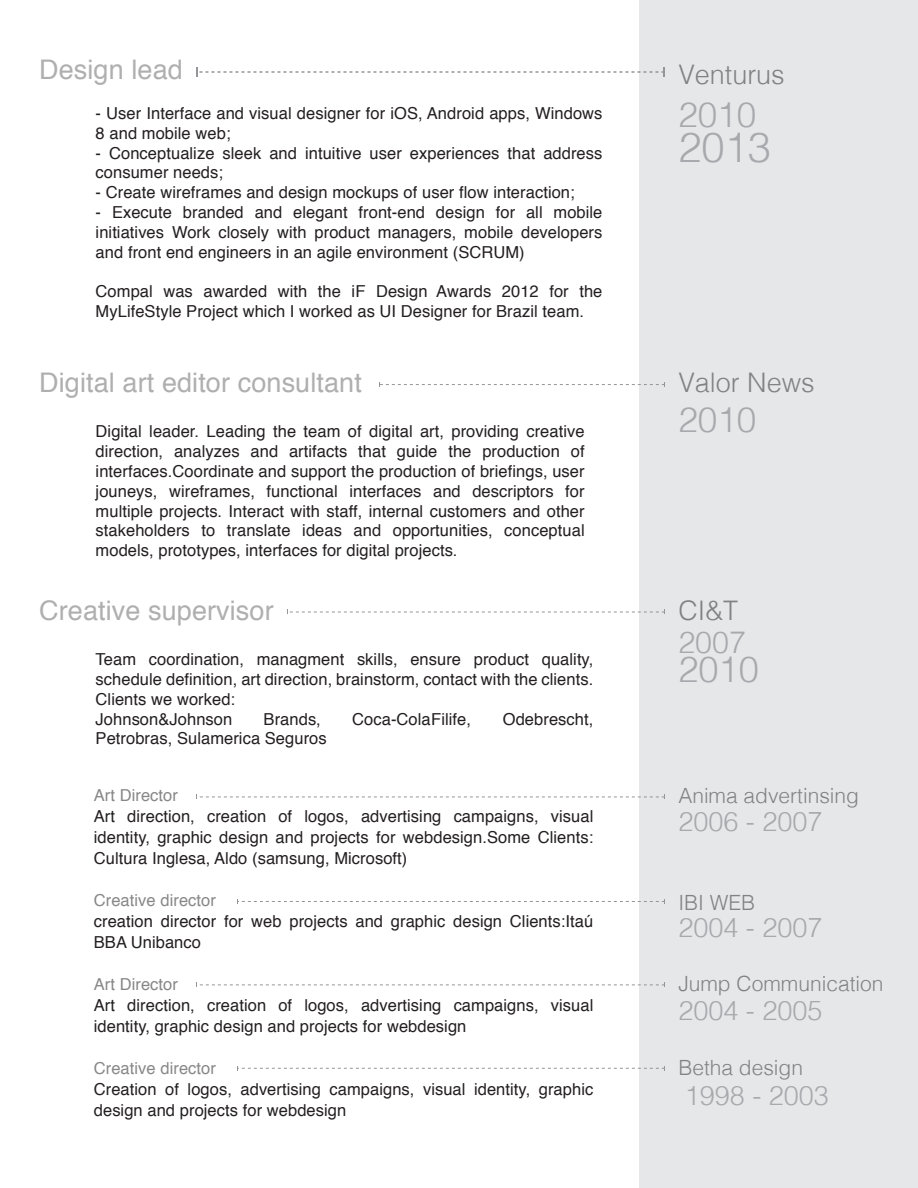
<style>
.page{position:relative;width:918px;height:1188px;background:#fff}
.page>*{position:absolute;margin:0;border:0;box-sizing:border-box;transform-origin:0 0}
.t1{font:300 41.7px "Helvetica";color:#a8a9ad}
.t2{font:300 36.15px "Helvetica";color:#a8a9ad}
.t3{font:300 35.1px "Helvetica";color:#a8a9ad}
.t4{font:300 30.3px "Helvetica";color:#a8a9ad}
.t5{font:27px "Helvetica";letter-spacing:.005em;color:#afafaf}
.t6{font:300 27px "Helvetica";color:#a8a9ad}
.t7{font:300 27px "Helvetica";color:#808285}
.t8{font:300 21px "Helvetica";color:#808285}
.t9{font:16.5px/19.8px "Helvetica";letter-spacing:.005em;color:#231f20}
.t10{font:16.5px "Helvetica";letter-spacing:.005em;color:#888787}
</style>
<div class="page">
<div style="left:639px;top:0;width:279px;height:1188px;background:#e6e7e9"></div>
<svg style="left:196px;top:67px;width:469px;height:10px"></svg>
<svg style="left:379px;top:382px;width:286px;height:5px"></svg>
<svg style="left:287px;top:610px;width:378px;height:4px"></svg>
<svg style="left:196px;top:795px;width:469px;height:4px"></svg>
<svg style="left:237px;top:899px;width:428px;height:5px"></svg>
<svg style="left:196px;top:982px;width:469px;height:5px"></svg>
<svg style="left:237px;top:1066px;width:428px;height:5px"></svg>
<h3 class="t5" style="left:39px;top:49px;width:145px">Design lead</h3>
<p class="t9" style="left:96px;top:104px;width:508px">- User Interface and visual designer for iOS, Android apps, Windows<br>8 and mobile web;</p>
<p class="t9" style="left:96px;top:143px;width:508px">- Conceptualize sleek and intuitive user experiences that address consumer needs;</p>
<p class="t9" style="left:96px;top:183px;width:481px">- Create wireframes and design mockups of user flow interaction;</p>
<p class="t9" style="left:96px;top:203px;width:508px;text-align:justify">- Execute branded and elegant front-end design for all mobile initiatives Work closely with product managers, mobile developers and front end engineers in an agile environment (SCRUM)</p>
<p class="t9" style="left:96px;top:282px;width:508px">Compal was awarded with the iF Design Awards 2012 for the<br>MyLifeStyle Project which I worked as UI Designer for Brazil team.</p>
<h3 class="t5" style="left:39px;top:362px;width:324px">Digital art editor consultant</h3>
<p class="t9" style="left:96px;top:422px;width:491px;text-align:justify">Digital leader. Leading the team of digital art, providing creative direction, analyzes and artifacts that guide the production of interfaces.Coordinate and support the production of briefings, user jouneys, wireframes, functional interfaces and descriptors for multiple projects. Interact with staff, internal customers and other stakeholders to translate ideas and opportunities, conceptual models, prototypes, interfaces for digital projects.</p>
<h3 class="t5" style="left:39px;top:590px;width:236px">Creative supervisor</h3>
<p class="t9" style="left:96px;top:650px;width:499px">Team coordination, managment skills, ensure product quality, schedule definition, art direction, brainstorm, contact with the clients.<br>Clients we worked:<br>Johnson&amp;Johnson</p>
<p class="t9" style="left:264px;top:709px;width:59px">Brands,</p>
<p class="t9" style="left:352px;top:709px;width:120px">Coca-ColaFilife,</p>
<p class="t9" style="left:503px;top:709px;width:92px">Odebrescht,</p>
<p class="t9" style="left:96px;top:729px;width:233px">Petrobras, Sulamerica Seguros</p>
<p class="t10" style="left:94px;top:783px;width:86px">Art Director</p>
<p class="t9" style="left:94px;top:806px;width:501px;line-height:21px;text-align:justify">Art direction, creation of logos, advertising campaigns, visual identity, graphic design and projects for webdesign.Some Clients:<br>Cultura Inglesa, Aldo (samsung, Microsoft)</p>
<p class="t10" style="left:94px;top:888px;width:124px">Creative director</p>
<p class="t9" style="left:94px;top:911px;width:501px;line-height:21px">creation director for web projects and graphic design Clients:Itaú<br>BBA Unibanco</p>
<p class="t10" style="left:94px;top:972px;width:86px">Art Director</p>
<p class="t9" style="left:94px;top:995px;width:501px;line-height:21px">Art direction, creation of logos, advertising campaigns, visual identity, graphic design and projects for webdesign</p>
<p class="t10" style="left:94px;top:1056px;width:124px">Creative director</p>
<p class="t9" style="left:94px;top:1079px;width:501px;line-height:21px">Creation of logos, advertising campaigns, visual identity, graphic design and projects for webdesign</p>
<h3 class="t7" style="left:678px;top:52px;width:108px">Venturus</h3>
<h3 class="t3" style="left:678px;top:85px;width:79px">2010</h3>
<h1 class="t1" style="left:678px;top:112px;width:94px">2013</h1>
<h3 class="t7" style="left:678px;top:360px;width:138px">Valor News</h3>
<h3 class="t3" style="left:678px;top:389px;width:80px">2010</h3>
<h3 class="t7" style="left:678px;top:588px;width:61px">CI&amp;T</h3>
<h3 class="t4" style="left:678px;top:616px;width:69px">2007</h3>
<h2 class="t2" style="left:678px;top:639px;width:82px">2010</h2>
<p class="t8" style="left:678px;top:777px;width:182px">Anima advertinsing</p>
<h3 class="t6" style="left:678px;top:798px;width:146px">2006 - 2007</h3>
<p class="t8" style="left:678px;top:885px;width:78px">IBI WEB</p>
<h3 class="t6" style="left:678px;top:904px;width:146px">2004 - 2007</h3>
<p class="t8" style="left:678px;top:966px;width:207px">Jump Communication</p>
<h3 class="t6" style="left:678px;top:987px;width:146px">2004 - 2005</h3>
<p class="t8" style="left:678px;top:1049px;width:126px">Betha design</p>
<h3 class="t6" style="left:685px;top:1072px;width:146px">1998 - 2003</h3>
</div>
